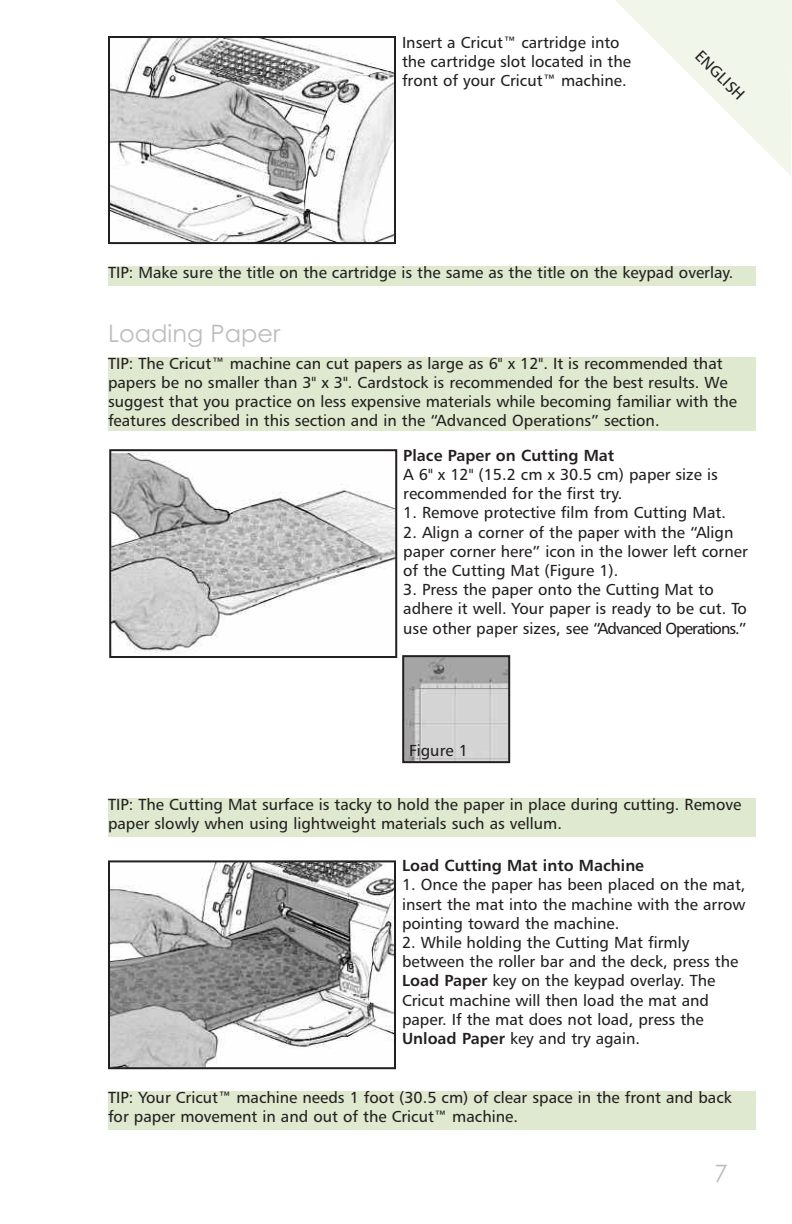
<style>
.page{position:relative;width:792px;height:1224px;background:#fff}
.page>*{position:absolute;margin:0;border:0;box-sizing:border-box;transform-origin:0 0}
.t1{font:24px "Century Gothic";color:#bcbdc0}
.t2{font:16px/19.2px "Humanist 777 BT Roman B";color:#231f20}
.t3{font:16px "Humanist 777 BT Bold B";color:#231f20}
.s1{font-family:"Humanist 777 BT Bold B"}
</style>
<div class="page">
<svg style="left:615px;top:0;width:177px;height:175px"></svg>
<img style="left:111px;top:39px;width:282px;height:202px">
<div style="left:108px;top:36px;width:288px;height:208px;border:2px solid #231f20"></div>
<div style="left:108px;top:266px;width:648px;height:19px;background:#dee9cf"></div>
<div style="left:108px;top:357px;width:648px;height:73px;background:#dee9cf"></div>
<img style="left:112px;top:453px;width:282px;height:201px">
<div style="left:109px;top:449px;width:288px;height:209px;border:2px solid #231f20"></div>
<div style="left:108px;top:798px;width:648px;height:39px;background:#dee9cf"></div>
<img style="left:111px;top:863px;width:282px;height:203px">
<div style="left:108px;top:860px;width:288px;height:209px;border:2px solid #231f20"></div>
<div style="left:108px;top:1091px;width:648px;height:39px;background:#dee9cf"></div>
<img style="left:405px;top:658px;width:102px;height:102px">
<div style="left:402px;top:655px;width:108px;height:108px;border:2px solid #231f20"></div>
<p class="t2" style="left:402px;top:34px;width:231px">Insert a Cricut™ cartridge into the cartridge slot located in the front of your Cricut™ machine.</p>
<p class="t2" style="left:704px;top:47px;width:64px;rotate:45deg">ENGLISH</p>
<p class="t2" style="left:108px;top:264px;width:627px">TIP: Make sure the title on the cartridge is the same as the title on the keypad overlay.</p>
<h1 class="t1" style="left:108px;top:320px;width:174px">Loading Paper</h1>
<p class="t2" style="left:108px;top:355px;width:630px">TIP: The Cricut™ machine can cut papers as large as 6" x 12". It is recommended that papers be no smaller than 3" x 3". Cardstock is recommended for the best results. We suggest that you practice on less expensive materials while becoming familiar with the features described in this section and in the “Advanced Operations” section.</p>
<p class="t3" style="left:403px;top:449px;width:213px">Place Paper on Cutting Mat</p>
<p class="t2" style="left:403px;top:466px;width:316px">A 6" x 12" (15.2 cm x 30.5 cm) paper size is recommended for the first try.</p>
<p class="t2" style="left:403px;top:504px;width:324px">1. Remove protective film from Cutting Mat.</p>
<p class="t2" style="left:403px;top:524px;width:346px">2. Align a corner of the paper with the “Align paper corner here” icon in the lower left corner of the Cutting Mat (Figure 1).</p>
<p class="t2" style="left:403px;top:581px;width:345px">3. Press the paper onto the Cutting Mat to adhere it well. Your paper is ready to be cut. To use other paper sizes, see “Advanced Operations.”</p>
<p class="t2" style="left:409px;top:742px;width:60px">Figure 1</p>
<p class="t2" style="left:108px;top:796px;width:635px">TIP: The Cutting Mat surface is tacky to hold the paper in place during cutting. Remove paper slowly when using lightweight materials such as vellum.</p>
<p class="t3" style="left:402px;top:859px;width:244px">Load Cutting Mat into Machine</p>
<p class="t2" style="left:402px;top:876px;width:345px;text-align:justify">1. Once the paper has been placed on the mat, insert the mat into the machine with the arrow pointing toward the machine.</p>
<p class="t2" style="left:402px;top:934px;width:338px">2. While holding the Cutting Mat firmly between the roller bar and the deck, press the <span class="s1">Load Paper</span> key on the keypad overlay. The Cricut machine will then load the mat and paper. If the mat does not load, press the <span class="s1">Unload Paper</span> key and try again.</p>
<p class="t2" style="left:108px;top:1089px;width:625px">TIP: Your Cricut™ machine needs 1 foot (30.5 cm) of clear space in the front and back for paper movement in and out of the Cricut™ machine.</p>
<h1 class="t1" style="left:714px;top:1160px;width:15px">7</h1>
</div>
